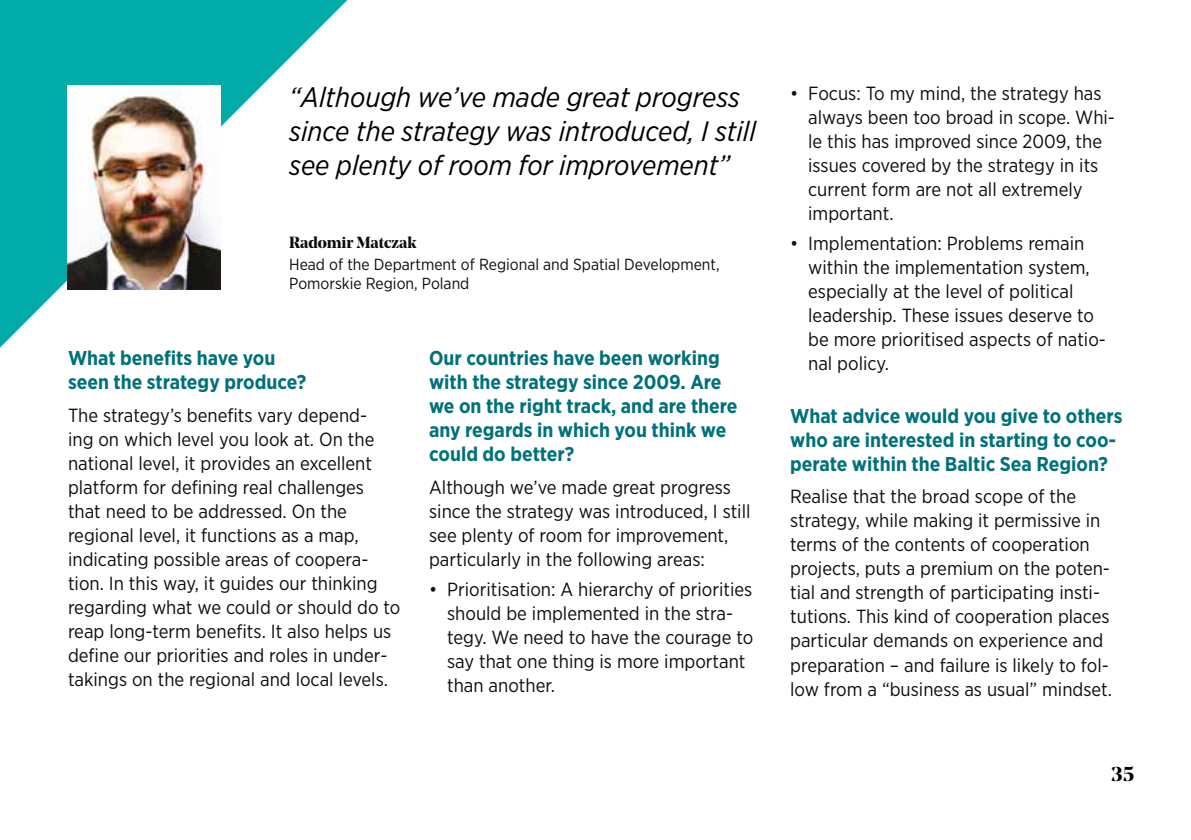
<style>
.page{position:relative;width:1191px;height:840px;background:#fff}
.page>*{position:absolute;margin:0;border:0;box-sizing:border-box;transform-origin:0 0}
.Intervjurubrik_citat{font:italic 28px/33.6px "Gotham Narrow";color:#000}
.Intervju_underrubrik{font:700 20px/24px "Gotham Narrow";color:#007179}
.t1{font:700 20px "Noe Display";color:#000}
.Intervju_bröd{font:19px/24px "Gotham Narrow";color:#0d0d0d}
.Intervju_bröd_indrag{font:19px/24px "Gotham Narrow";color:#0d0d0d}
.Intervju_bröd-2{font:16px/19.2px "Gotham Narrow";color:#0d0d0d}
.t2{font:700 16px "Noe Display";letter-spacing:-.005em;color:#0d0d0d}
</style>
<div class="page">
<svg style="left:0;top:0;width:348px;height:348px"></svg>
<img style="left:68px;top:85px;width:153px;height:204px">
<p class="Intervjurubrik_citat" style="left:289px;top:80px;width:468px">“Although we’ve made great progress since the strategy was introduced, I still see plenty of room for improvement”</p>
<p class="Intervju_bröd_indrag" style="left:808px;top:81px;width:308px;text-indent:-18px">• Focus: To my mind, the strategy has always been too broad in scope. Whi&shy;le this has improved since 2009, the issues covered by the strategy in its current form are not all extremely important.</p>
<p class="Intervju_bröd_indrag" style="left:808px;top:231px;width:299px;text-indent:-18px">• Implementation: Problems remain within the implementation system, especially at the level of political leadership. These issues deserve to be more prioritised aspects of natio&shy;nal policy.</p>
<p class="Intervju_underrubrik" style="left:790px;top:403px;width:334px">What advice would you give to others who are interested in starting to coo&shy;perate within the Baltic Sea Region?</p>
<p class="Intervju_bröd" style="left:790px;top:484px;width:323px">Realise that the broad scope of the strategy, while making it permissive in terms of the contents of cooperation projects, puts a premium on the poten&shy;tial and strength of participating insti&shy;tutions. This kind of cooperation places particular demands on experience and preparation – and failure is likely to fol&shy;low from a “business as usual” mindset.</p>
<p class="t2" style="left:289px;top:232px;width:129px">Radomir Matczak</p>
<p class="Intervju_bröd-2" style="left:289px;top:254px;width:432px">Head of the Department of Regional and Spatial Development,<br>Pomorskie Region, Poland</p>
<p class="Intervju_underrubrik" style="left:68px;top:345px;width:240px">What benefits have you seen the strategy produce?</p>
<p class="Intervju_bröd" style="left:68px;top:402px;width:334px">The strategy’s benefits vary depend-<br>ing on which level you look at. On the national level, it provides an excellent platform for defining real challenges that need to be addressed. On the regional level, it functions as a map, indicating possible areas of coopera&shy;tion. In this way, it guides our thinking regarding what we could or should do to reap long-term benefits. It also helps us define our priorities and roles in under&shy;takings on the regional and local levels.</p>
<p class="Intervju_underrubrik" style="left:429px;top:345px;width:310px">Our countries have been working with the strategy since 2009. Are we on the right track, and are there any regards in which you think we could do better?</p>
<p class="Intervju_bröd" style="left:429px;top:474px;width:323px">Although we’ve made great progress since the strategy was introduced, I still see plenty of room for improvement, particularly in the following areas:</p>
<p class="Intervju_bröd_indrag" style="left:447px;top:576px;width:307px;text-indent:-18px">• Prioritisation: A hierarchy of priorities should be implemented in the stra&shy;tegy. We need to have the courage to say that one thing is more important than another.</p>
<p class="t1" style="left:1111px;top:760px;width:24px">35</p>
</div>
